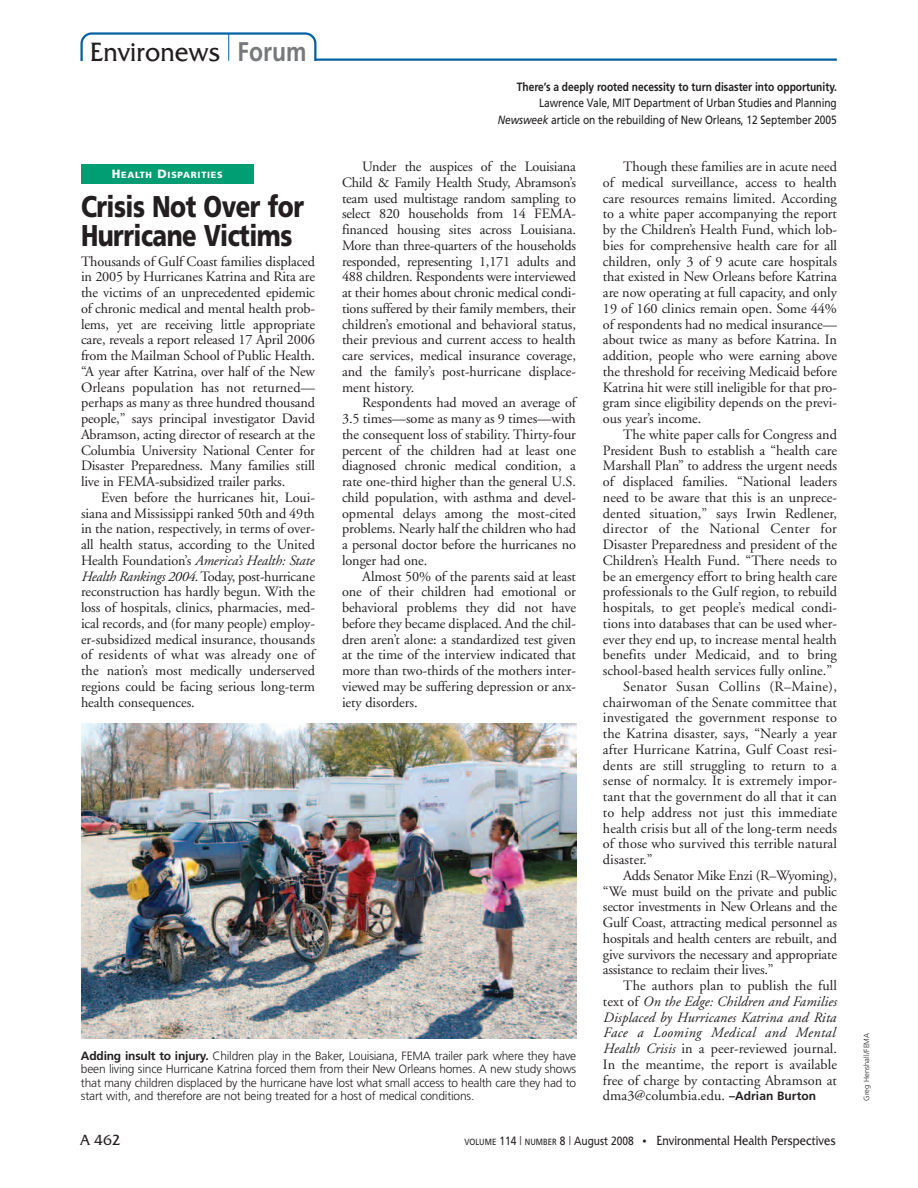
<style>
.page{position:relative;width:918px;height:1188px;background:#fff}
.page>*{position:absolute;margin:0;border:0;box-sizing:border-box;transform-origin:0 0}
.t1{font:900 30px/29px "Frutiger";letter-spacing:-.02em;color:#231f20;scale:.8 1}
.t2{font:27px "Friz Quadrata IT Cby BT";color:#231f20;scale:.95 1}
.t3{font:15px "Friz Quadrata IT Cby BT";color:#231f20}
.t4{font:14.25px/15.8px "Adobe Garamond";color:#231f20;text-align:justify}
.t5{font:italic 14.25px "Adobe Garamond";letter-spacing:.005em;color:#231f20}
.t6{font:14.25px "Adobe Garamond";letter-spacing:.02em;color:#231f20}
.t7{font:14.25px "Adobe Garamond";letter-spacing:.025em;color:#231f20}
.t8{font:italic 14.25px "Adobe Garamond";letter-spacing:.025em;color:#231f20}
.t9{font:13.5px "Friz Quadrata IT Cby BT";color:#231f20;scale:.85 1}
.t10{font:300 12px/13.5px "Frutiger";letter-spacing:-.015em;color:#231f20;text-align:justify}
.t11{font:12px/16.5px "Frutiger";letter-spacing:-.005em;color:#231f20;text-align:right;scale:.85 1}
.t12{font:700 12px "Frutiger";color:#231f20;scale:.85 1}
.t13{font:900 9px "Frutiger";letter-spacing:.08em;color:#fff}
.t14{font:300 7.5px "Frutiger";letter-spacing:.015em;color:#231f20}
.s1{font-family:"Frutiger";font-weight:700;color:#76787b}
.s2{font-style:italic}
.s3{font-size:12px}
.s4{font-weight:700}
.s5{font-style:normal}
.s6{font-family:"Frutiger";font-weight:700;font-size:12px}
.s7{font-family:"Frutiger";font-size:9px}
.s8{font-family:"Frutiger";font-size:12px}
.s9{font-family:"Frutiger";font-weight:300;font-size:12px}
.s10{font-size:10.5px}
</style>
<div class="page">
<hr style="left:314px;top:59px;width:523px;height:2px;background:#0061a2">
<svg style="left:80px;top:32px;width:236px;height:29px"></svg>
<div style="left:81px;top:164px;width:172px;height:19px;background:#009e72"></div>
<img style="left:81px;top:724px;width:495px;height:315px">
<h2 class="t2" style="left:90px;top:41px;width:229px">Environews <span class="s1">Forum</span></h2>
<p class="t12" style="left:517px;top:82px;width:378px">There’s a deeply rooted necessity to turn disaster into opportunity.</p>
<p class="t11" style="left:498px;top:96px;width:400px">Lawrence Vale, MIT Department of Urban Studies and Planning<br><span class="s2">Newsweek</span> article on the rebuilding of New Orleans, 12 September 2005</p>
<p class="t13" style="left:112px;top:171px;width:112px"><span class="s3">H</span>EALTH <span class="s3">D</span>ISPARITIES</p>
<h1 class="t1" style="left:81px;top:194px;width:280px">Crisis Not Over for<br>Hurricane Victims</h1>
<p class="t4" style="left:81px;top:254px;width:236px">Thousands of Gulf Coast families displaced in 2005 by Hurricanes Katrina and Rita are the victims of an unprecedented epidemic of chronic medical and mental health prob&shy;lems, yet are receiving little appropriate care, reveals a report released 17 April 2006 from the Mailman School of Public Health. “A year after Katrina, over half of the New Orleans population has not returned— perhaps as many as three hundred thousand people,” says principal investigator David Abramson, acting director of research at the Columbia University National Center for Disaster Preparedness. Many families still live in FEMA-subsidized trailer parks.</p>
<p class="t4" style="left:81px;top:491px;width:236px;text-indent:20px">Even before the hurricanes hit, Loui&shy;siana and Mississippi ranked 50th and 49th in the nation, respectively, in terms of over&shy;all health status, according to the United Health Foundation’s <span class="s2">America’s Health: State Health Rankings 2004</span>. Today, post-hurricane reconstruction has hardly begun. With the loss of hospitals, clinics, pharmacies, med&shy;ical records, and (for many people) employ&shy;er-subsidized medical insurance, thousands of residents of what was already one of the nation’s most medically underserved regions could be facing serious long-term health consequences.</p>
<p class="t4" style="left:342px;top:160px;width:236px;text-indent:20px">Under the auspices of the Louisiana Child &amp; Family Health Study, Abramson’s team used multistage random sampling to select 820 households from 14 FEMA&shy;financed housing sites across Louisiana.<br>More than three-quarters of the households responded, representing 1,171 adults and 488 children. Respondents were interviewed at their homes about chronic medical condi&shy;tions suffered by their family members, their children’s emotional and behavioral status, their previous and current access to health care services, medical insurance coverage, and the family’s post-hurricane displace&shy;ment history.</p>
<p class="t4" style="left:342px;top:396px;width:236px;text-indent:20px">Respondents had moved an average of 3.5 times—some as many as 9 times—with the consequent loss of stability. Thirty-four percent of the children had at least one diagnosed chronic medical condition, a rate one-third higher than the general U.S. child population, with asthma and devel&shy;opmental delays among the most-cited problems. Nearly half the children who had a personal doctor before the hurricanes no longer had one.</p>
<p class="t4" style="left:342px;top:569px;width:236px;text-indent:20px">Almost 50% of the parents said at least one of their children had emotional or behavioral problems they did not have before they became displaced. And the chil&shy;dren aren’t alone: a standardized test given at the time of the interview indicated that more than two-thirds of the mothers inter&shy;viewed may be suffering depression or anx&shy;iety disorders.</p>
<p class="t10" style="left:81px;top:1050px;width:497px"><span class="s4">Adding insult to injury.</span> Children play in the Baker, Louisiana, FEMA trailer park where they have been living since Hurricane Katrina forced them from their New Orleans homes. A new study shows that many children displaced by the hurricane have lost what small access to health care they had to start with, and therefore are not being treated for a host of medical conditions.</p>
<p class="t4" style="left:603px;top:160px;width:236px;text-indent:20px">Though these families are in acute need of medical surveillance, access to health care resources remains limited. According to a white paper accompanying the report by the Children’s Health Fund, which lob&shy;bies for comprehensive health care for all children, only 3 of 9 acute care hospitals that existed in New Orleans before Katrina are now operating at full capacity, and only 19 of 160 clinics remain open. Some 44% of respondents had no medical insurance— about twice as many as before Katrina. In addition, people who were earning above the threshold for receiving Medicaid before Katrina hit were still ineligible for that pro&shy;gram since eligibility depends on the previ&shy;ous year’s income.</p>
<p class="t4" style="left:623px;top:428px;width:215px">The white paper calls for Congress and</p>
<p class="t4" style="left:603px;top:443px;width:235px">President Bush to establish a “health care</p>
<p class="t4" style="left:603px;top:459px;width:235px">Marshall Plan” to address the urgent needs</p>
<p class="t4" style="left:603px;top:475px;width:236px">of displaced families. “National leaders</p>
<p class="t4" style="left:603px;top:491px;width:235px">need to be aware that this is an unprece-</p>
<p class="t4" style="left:603px;top:506px;width:236px">dented situation,” says Irwin Redlener,</p>
<p class="t6" style="left:603px;top:523px;width:236px">director of the National Center for</p>
<p class="t4" style="left:603px;top:538px;width:236px">Disaster Preparedness and president of the</p>
<p class="t4" style="left:603px;top:554px;width:236px">Children’s Health Fund. “There needs to</p>
<p class="t4" style="left:603px;top:569px;width:236px">be an emergency effort to bring health care</p>
<p class="t4" style="left:603px;top:585px;width:236px">professionals to the Gulf region, to rebuild</p>
<p class="t4" style="left:603px;top:601px;width:236px">hospitals, to get people’s medical condi-</p>
<p class="t4" style="left:603px;top:617px;width:235px">tions into databases that can be used wher-</p>
<p class="t4" style="left:603px;top:632px;width:235px">ever they end up, to increase mental health</p>
<p class="t4" style="left:603px;top:648px;width:235px">benefits under Medicaid, and to bring</p>
<p class="t4" style="left:603px;top:664px;width:231px">school-based health services fully online.”</p>
<p class="t7" style="left:623px;top:681px;width:215px">Senator Susan Collins (R–Maine),</p>
<p class="t4" style="left:603px;top:695px;width:236px">chairwoman of the Senate committee that</p>
<p class="t4" style="left:603px;top:711px;width:235px">investigated the government response to</p>
<p class="t4" style="left:603px;top:727px;width:236px">the Katrina disaster, says, “Nearly a year</p>
<p class="t4" style="left:603px;top:743px;width:236px">after Hurricane Katrina, Gulf Coast resi-</p>
<p class="t4" style="left:603px;top:758px;width:236px">dents are still struggling to return to a</p>
<p class="t4" style="left:603px;top:774px;width:235px">sense of normalcy. It is extremely impor-</p>
<p class="t4" style="left:603px;top:790px;width:236px">tant that the government do all that it can</p>
<p class="t4" style="left:603px;top:806px;width:236px">to help address not just this immediate</p>
<p class="t4" style="left:603px;top:821px;width:235px">health crisis but all of the long-term needs</p>
<p class="t4" style="left:603px;top:837px;width:236px">of those who survived this terrible natural</p>
<p class="t4" style="left:603px;top:853px;width:51px">disaster.”</p>
<p class="t4" style="left:623px;top:869px;width:215px">Adds Senator Mike Enzi (R–Wyoming),</p>
<p class="t4" style="left:603px;top:884px;width:236px">“We must build on the private and public</p>
<p class="t4" style="left:603px;top:900px;width:235px">sector investments in New Orleans and the</p>
<p class="t4" style="left:603px;top:916px;width:236px">Gulf Coast, attracting medical personnel as</p>
<p class="t4" style="left:603px;top:932px;width:236px">hospitals and health centers are rebuilt, and</p>
<p class="t4" style="left:603px;top:947px;width:236px">give survivors the necessary and appropriate</p>
<p class="t4" style="left:603px;top:963px;width:172px">assistance to reclaim their lives.”</p>
<p class="t4" style="left:623px;top:979px;width:215px">The authors plan to publish the full</p>
<p class="t5" style="left:603px;top:996px;width:235px"><span class="s5">text of</span> On the Edge: Children and Families</p>
<p class="t5" style="left:603px;top:1011px;width:234px">Displaced by Hurricanes Katrina and Rita</p>
<p class="t8" style="left:603px;top:1027px;width:233px">Face a Looming Medical and Mental</p>
<p class="t4" style="left:603px;top:1042px;width:236px"><span class="s2">Health Crisis</span> in a peer-reviewed journal.</p>
<p class="t4" style="left:603px;top:1058px;width:235px">In the meantime, the report is available</p>
<p class="t4" style="left:603px;top:1073px;width:236px">free of charge by contacting Abramson at</p>
<p class="t4" style="left:603px;top:1089px;width:215px">dma3@columbia.edu. <span class="s6">–Adrian Burton</span></p>
<p class="t3" style="left:80px;top:1134px;width:42px">A 462</p>
<p class="t9" style="left:464px;top:1135px;width:438px"><span class="s7">VOLUME</span> <span class="s8">114</span> <span class="s9">|</span> <span class="s7">NUMBER</span> <span class="s8">8</span> <span class="s9">|</span> <span class="s8">August 2008</span> <span class="s10">•</span> Environmental Health Perspectives</p>
<p class="t14" style="left:864px;top:1101px;width:70px;rotate:-90deg">Greg Henshall/FEMA</p>
</div>
